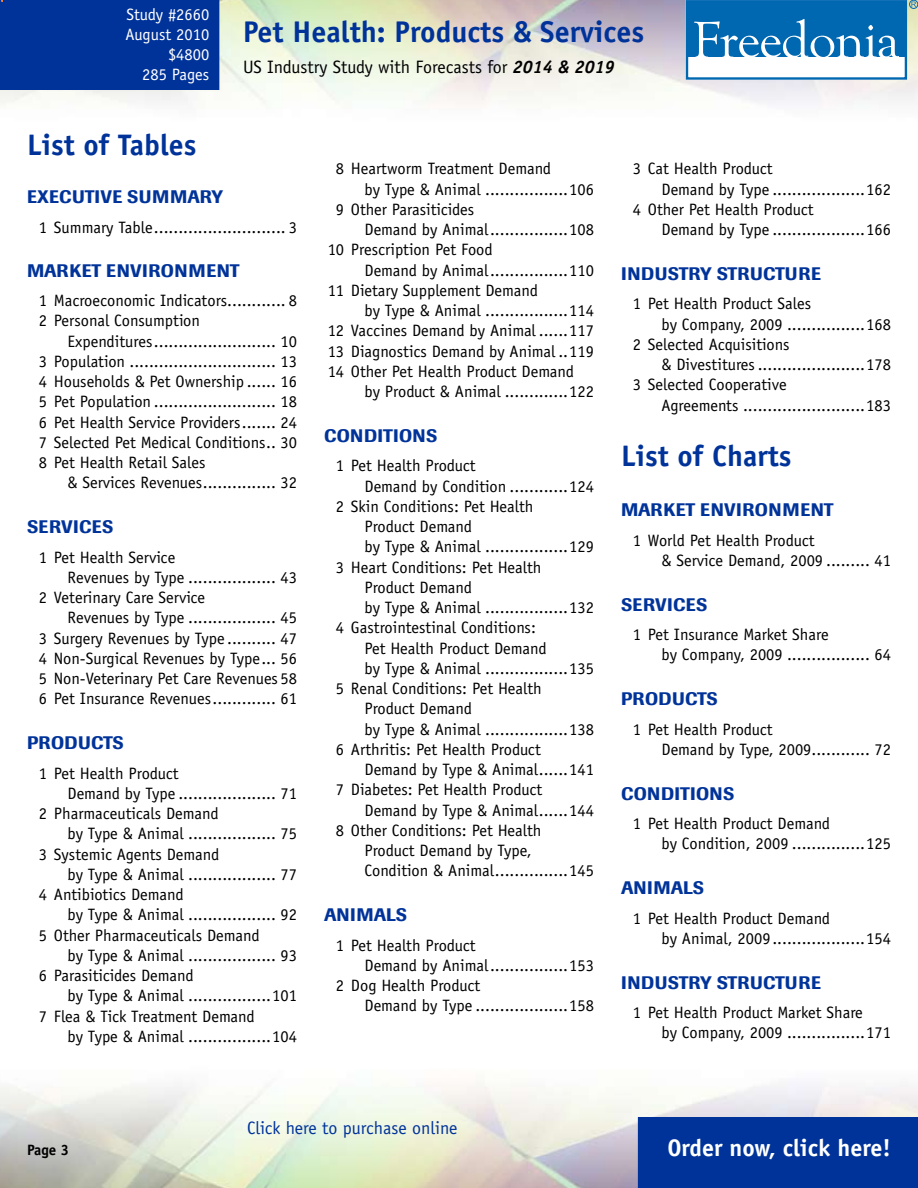
<style>
.page{position:relative;width:918px;height:1188px;background:#fff}
.page>*{position:absolute;margin:0;border:0;box-sizing:border-box;transform-origin:0 0}
.t1{font:700 30px "Officina Sans";color:#039}
.t2{font:700 29.7px "Officina Sans";color:#039}
.t3{font:700 24px "Officina Sans";color:#fff}
.t4{font:500 18px "Imago";letter-spacing:.02em;color:#039}
.t5{font:18px "Officina Sans";color:#000}
.t6{font:18px "Officina Sans";color:#039}
.t7{font:16.5px/20.2px "Officina Sans";color:#000}
.t8{font:16.5px/19.8px "Officina Sans";color:#fff;text-align:right}
.t9{font:700 15px "Officina Sans";color:#000}
.s1{font-weight:700;font-style:italic}
</style>
<div class="page">
<div style="left:638px;top:1117px;width:280px;height:71px;background:#039"></div>
<div style="left:686px;top:0;width:221px;height:80px;border:2px solid #0067b1"></div>
<div style="left:687px;top:1px;width:218px;height:56px;background:#0067b1"></div>
<svg style="left:694px;top:19px;width:205px;height:38px"></svg>
<div style="left:909px;top:0;width:9px;height:9px;border:1px solid #0067b1;border-radius:50%"></div>
<svg style="left:911px;top:2px;width:5px;height:5px"></svg>
<div style="left:0;top:0;width:219px;height:90px;background:#039"></div>
<p class="t8" style="left:126px;top:5px;width:85px">Study #2660<br>August 2010 $4800<br>285 Pages</p>
<h1 class="t1" style="left:243px;top:13px;width:403px">Pet Health: Products &amp; Services</h1>
<p class="t5" style="left:243px;top:57px;width:373px">US Industry Study with Forecasts for <span class="s1">2014 &amp; 2019</span></p>
<h2 class="t2" style="left:27px;top:127px;width:171px">List of Tables</h2>
<p class="t4" style="left:27px;top:186px;width:198px">EXECUTIVE SUMMARY</p>
<p class="t7" style="left:39px;top:217px;width:260px">1 Summary Table........................... 3</p>
<p class="t4" style="left:27px;top:260px;width:214px">MARKET ENVIRONMENT</p>
<p class="t7" style="left:39px;top:290px;width:260px">1 Macroeconomic Indicators............ 8<br>2 Personal Consumption</p>
<p class="t7" style="left:39px;top:331px;width:260px;text-align:justify;text-indent:29px">Expenditures......................... 10<br>3 Population .............................. 13<br>4 Households &amp; Pet Ownership ...... 16<br>5 Pet Population ......................... 18<br>6 Pet Health Service Providers....... 24<br>7 Selected Pet Medical Conditions.. 30<br>8 Pet Health Retail Sales</p>
<p class="t7" style="left:68px;top:473px;width:231px">&amp; Services Revenues............... 32</p>
<p class="t4" style="left:27px;top:516px;width:34px">SERVIC</p>
<p class="t4" style="left:92px;top:516px;width:23px">ES</p>
<p class="t7" style="left:39px;top:547px;width:138px">1 Pet Health Service</p>
<p class="t7" style="left:68px;top:567px;width:231px">Revenues by Type .................. 43</p>
<p class="t7" style="left:39px;top:587px;width:168px">2 Veterinary Care Service</p>
<p class="t7" style="left:68px;top:608px;width:231px">Revenues by Type .................. 45</p>
<p class="t7" style="left:39px;top:628px;width:260px">3 Surgery Revenues by Type .......... 47</p>
<p class="t7" style="left:39px;top:648px;width:260px">4 Non-Surgical Revenues by Type... 56</p>
<p class="t7" style="left:39px;top:668px;width:260px">5 Non-Veterinary Pet Care Revenues 58</p>
<p class="t7" style="left:39px;top:689px;width:260px">6 Pet Insurance Revenues............. 61</p>
<p class="t4" style="left:27px;top:732px;width:64px">PRODUCT</p>
<p class="t4" style="left:113px;top:732px;width:13px">S</p>
<p class="t7" style="left:39px;top:763px;width:141px">1 Pet Health Product</p>
<p class="t7" style="left:68px;top:783px;width:231px">Demand by Type .................... 71</p>
<p class="t7" style="left:39px;top:803px;width:181px">2 Pharmaceuticals Demand</p>
<p class="t7" style="left:68px;top:824px;width:231px">by Type &amp; Animal .................. 75</p>
<p class="t7" style="left:39px;top:844px;width:182px">3 Systemic Agents Demand</p>
<p class="t7" style="left:68px;top:864px;width:231px">by Type &amp; Animal .................. 77</p>
<p class="t7" style="left:39px;top:884px;width:146px">4 Antibiotics Demand</p>
<p class="t7" style="left:68px;top:905px;width:231px">by Type &amp; Animal .................. 92</p>
<p class="t7" style="left:39px;top:925px;width:222px">5 Other Pharmaceuticals Demand</p>
<p class="t7" style="left:68px;top:945px;width:231px">by Type &amp; Animal .................. 93</p>
<p class="t7" style="left:39px;top:965px;width:156px">6 Parasiticides Demand</p>
<p class="t7" style="left:68px;top:986px;width:231px">by Type &amp; Animal .................101</p>
<p class="t7" style="left:39px;top:1006px;width:217px">7 Flea &amp; Tick Treatment Demand</p>
<p class="t7" style="left:68px;top:1026px;width:231px">by Type &amp; Animal .................104</p>
<p class="t7" style="left:336px;top:159px;width:217px">8 Heartworm Treatment Demand</p>
<p class="t7" style="left:365px;top:179px;width:231px">by Type &amp; Animal .................106</p>
<p class="t7" style="left:336px;top:199px;width:140px">9 Other Parasiticides</p>
<p class="t7" style="left:365px;top:219px;width:231px">Demand by Animal................108</p>
<p class="t7" style="left:328px;top:240px;width:167px">10 Prescription Pet Food</p>
<p class="t7" style="left:365px;top:260px;width:231px">Demand by Animal................110</p>
<p class="t7" style="left:328px;top:280px;width:212px">11 Dietary Supplement Demand</p>
<p class="t7" style="left:365px;top:300px;width:231px">by Type &amp; Animal .................114</p>
<p class="t7" style="left:328px;top:321px;width:268px">12 Vaccines Demand by Animal ......117</p>
<p class="t7" style="left:328px;top:341px;width:268px">13 Diagnostics Demand by Animal ..119</p>
<p class="t7" style="left:328px;top:361px;width:248px">14 Other Pet Health Product Demand</p>
<p class="t7" style="left:365px;top:381px;width:231px">by Product &amp; Animal .............122</p>
<p class="t4" style="left:324px;top:425px;width:14px">CON</p>
<p class="t4" style="left:364px;top:425px;width:24px">DITION</p>
<p class="t4" style="left:426px;top:425px;width:13px">S</p>
<p class="t7" style="left:336px;top:456px;width:141px">1 Pet Health Product</p>
<p class="t7" style="left:365px;top:476px;width:231px">Demand by Condition ............124</p>
<p class="t7" style="left:336px;top:496px;width:199px">2 Skin Conditions: Pet Health</p>
<p class="t7" style="left:365px;top:516px;width:109px">Product Demand</p>
<p class="t7" style="left:365px;top:537px;width:231px">by Type &amp; Animal .................129</p>
<p class="t7" style="left:336px;top:557px;width:207px">3 Heart Conditions: Pet Health</p>
<p class="t7" style="left:365px;top:577px;width:109px">Product Demand</p>
<p class="t7" style="left:365px;top:597px;width:231px">by Type &amp; Animal .................132</p>
<p class="t7" style="left:336px;top:618px;width:201px">4 Gastrointestinal Conditions:</p>
<p class="t7" style="left:365px;top:638px;width:184px">Pet Health Product Demand</p>
<p class="t7" style="left:365px;top:658px;width:231px">by Type &amp; Animal .................135</p>
<p class="t7" style="left:336px;top:678px;width:207px">5 Renal Conditions: Pet Health</p>
<p class="t7" style="left:365px;top:699px;width:109px">Product Demand</p>
<p class="t7" style="left:365px;top:719px;width:231px">by Type &amp; Animal .................138</p>
<p class="t7" style="left:336px;top:739px;width:206px">6 Arthritis: Pet Health Product</p>
<p class="t7" style="left:365px;top:759px;width:231px">Demand by Type &amp; Animal......141</p>
<p class="t7" style="left:336px;top:780px;width:208px">7 Diabetes: Pet Health Product</p>
<p class="t7" style="left:365px;top:800px;width:231px">Demand by Type &amp; Animal......144</p>
<p class="t7" style="left:336px;top:820px;width:207px">8 Other Conditions: Pet Health</p>
<p class="t7" style="left:365px;top:840px;width:169px">Product Demand by Type,</p>
<p class="t7" style="left:365px;top:861px;width:231px">Condition &amp; Animal...............145</p>
<p class="t4" style="left:324px;top:904px;width:14px">ANIMA</p>
<p class="t4" style="left:386px;top:904px;width:22px">LS</p>
<p class="t7" style="left:336px;top:935px;width:141px">1 Pet Health Product</p>
<p class="t7" style="left:365px;top:955px;width:231px">Demand by Animal................153</p>
<p class="t7" style="left:336px;top:975px;width:146px">2 Dog Health Product</p>
<p class="t7" style="left:365px;top:996px;width:231px">Demand by Type ...................158</p>
<p class="t7" style="left:633px;top:159px;width:141px">3 Cat Health Product</p>
<p class="t7" style="left:662px;top:179px;width:231px">Demand by Type ...................162</p>
<p class="t7" style="left:633px;top:199px;width:182px">4 Other Pet Health Product</p>
<p class="t7" style="left:662px;top:219px;width:231px">Demand by Type ...................166</p>
<p class="t4" style="left:621px;top:263px;width:70px">IN DUSTRY</p>
<p class="t4" style="left:717px;top:263px;width:24px">STRUCTUR</p>
<p class="t4" style="left:811px;top:263px;width:11px">E</p>
<p class="t7" style="left:633px;top:294px;width:180px">1 Pet Health Product Sales</p>
<p class="t7" style="left:662px;top:314px;width:231px">by Company, 2009 ................168</p>
<p class="t7" style="left:633px;top:334px;width:158px">2 Selected Acquisitions</p>
<p class="t7" style="left:662px;top:354px;width:231px">&amp; Divestitures ......................178</p>
<p class="t7" style="left:633px;top:375px;width:155px">3 Selected Cooperative</p>
<p class="t7" style="left:662px;top:395px;width:231px">Agreements .........................183</p>
<h2 class="t2" style="left:621px;top:437px;width:172px">List of Charts</h2>
<p class="t4" style="left:621px;top:499px;width:214px">MARKET ENVIRONMENT</p>
<p class="t7" style="left:662px;top:530px;width:231px;text-indent:-29px">1 World Pet Health Product<br>&amp; Service Demand, 2009 ......... 41</p>
<p class="t4" style="left:621px;top:594px;width:34px">SERVIC</p>
<p class="t4" style="left:686px;top:594px;width:23px">ES</p>
<p class="t7" style="left:662px;top:624px;width:231px;text-indent:-29px">1 Pet Insurance Market Share<br>by Company, 2009 ................. 64</p>
<p class="t4" style="left:621px;top:688px;width:64px">PRODUCT</p>
<p class="t4" style="left:707px;top:688px;width:13px">S</p>
<p class="t7" style="left:662px;top:719px;width:231px;text-indent:-29px">1 Pet Health Product<br>Demand by Type, 2009............ 72</p>
<p class="t4" style="left:621px;top:783px;width:14px">CON</p>
<p class="t4" style="left:661px;top:783px;width:24px">DITION</p>
<p class="t4" style="left:723px;top:783px;width:13px">S</p>
<p class="t7" style="left:662px;top:813px;width:231px;text-indent:-29px">1 Pet Health Product Demand<br>by Condition, 2009 ...............125</p>
<p class="t4" style="left:621px;top:877px;width:14px">ANIMA</p>
<p class="t4" style="left:683px;top:877px;width:22px">LS</p>
<p class="t7" style="left:662px;top:908px;width:231px;text-indent:-29px">1 Pet Health Product Demand<br>by Animal, 2009...................154</p>
<p class="t4" style="left:621px;top:972px;width:70px">IN DUSTRY</p>
<p class="t4" style="left:717px;top:972px;width:24px">STRUCTUR</p>
<p class="t4" style="left:811px;top:972px;width:11px">E</p>
<p class="t7" style="left:662px;top:1002px;width:231px;text-indent:-29px">1 Pet Health Product Market Share<br>by Company, 2009 ................171</p>
<p class="t6" style="left:247px;top:1117px;width:212px">Click here to purchase online</p>
<p class="t9" style="left:27px;top:1140px;width:31px">Page</p>
<h3 class="t3" style="left:667px;top:1133px;width:225px">Order now, click here!</h3>
</div>
